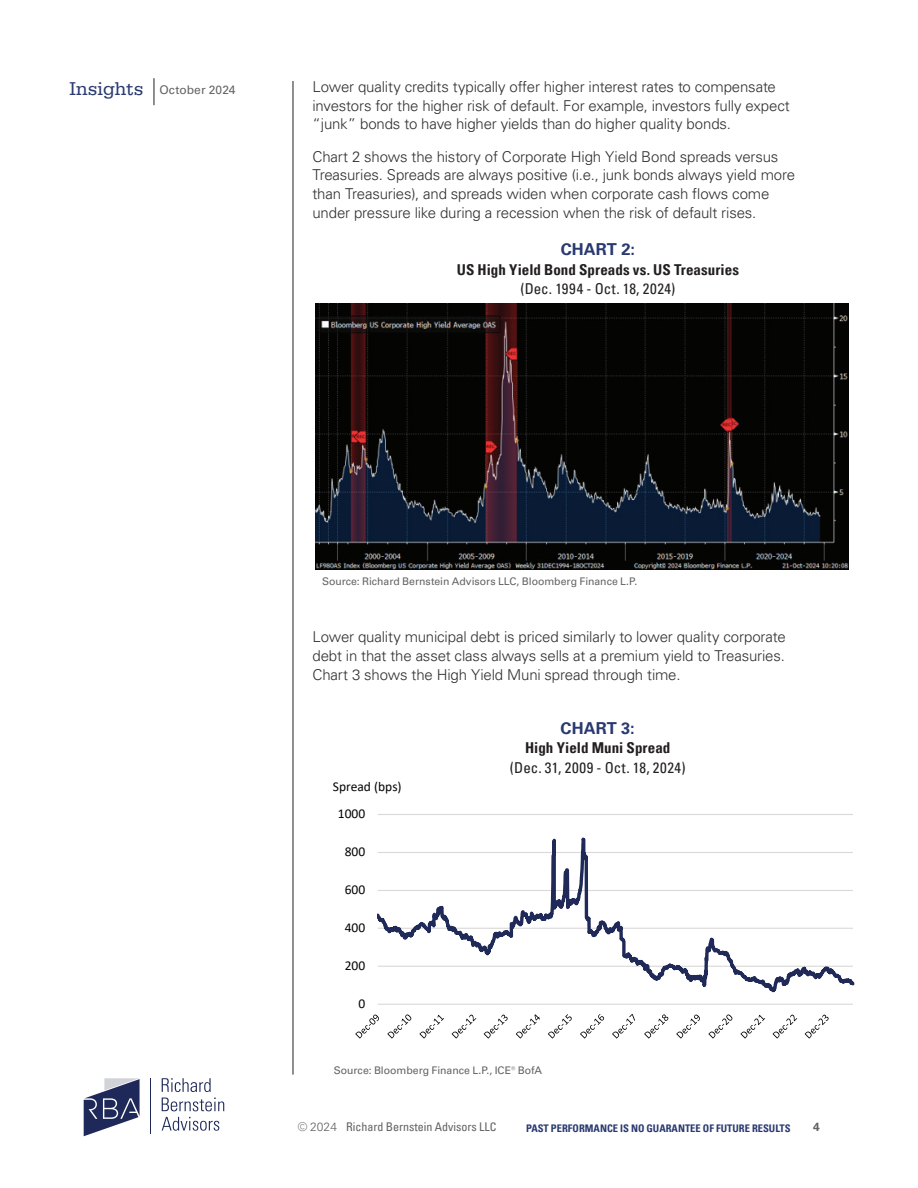
<style>
.page{position:relative;width:918px;height:1188px;background:#fff}
.page>*{position:absolute;margin:0;border:0;box-sizing:border-box;transform-origin:0 0}
.t1{font:700 16.5px "Univers LT Pro 65";letter-spacing:.005em;color:#2a3a70}
.t2{font:300 15px/18.8px "Univers LT Pro 45";letter-spacing:-.01em;color:#312f30}
.t3{font:700 condensed 15px "Univers LT Pro";letter-spacing:.005em;color:#231f20}
.t4{font:condensed 15px "Univers LT Pro";letter-spacing:.02em;color:#231f20}
.t5{font:13.5px "Calibri";color:#040503}
.t6{font:condensed 12px "Univers LT Pro";color:#636366}
.t7{font:12px "Univers LT Pro 55 Roman";letter-spacing:.005em;color:#636366}
.t8{font:700 12px "Univers LT Pro 65";color:#636366}
.t9{font:10.5px "Univers LT Pro 55 Roman";color:#636366}
.t10{font:700 condensed 10.5px "Univers LT Pro";color:#2a3a70}
.s1{font-family:"Serifa Std";font-size:19.5px;color:#2a3a70}
.s2{font-family:"Univers LT Pro 45";font-weight:300;font-stretch:normal}
</style>
<div class="page">
<hr style="left:293px;top:81px;width:1px;height:994px;background:#231f20">
<svg style="left:154px;top:78px;width:1px;height:27px"></svg>
<svg style="left:84px;top:1078px;width:56px;height:58px"></svg>
<hr style="left:151px;top:1078px;width:1px;height:55px;background:#1e2959">
<svg style="left:162px;top:1117px;width:57px;height:14px"></svg>
<svg style="left:162px;top:1078px;width:49px;height:14px"></svg>
<svg style="left:162px;top:1098px;width:62px;height:13px"></svg>
<svg style="left:378px;top:814px;width:476px;height:191px"></svg>
<svg style="left:355px;top:1015px;width:24px;height:24px"></svg>
<svg style="left:387px;top:1014px;width:24px;height:25px"></svg>
<svg style="left:419px;top:1015px;width:25px;height:24px"></svg>
<svg style="left:452px;top:1015px;width:24px;height:24px"></svg>
<svg style="left:484px;top:1015px;width:24px;height:24px"></svg>
<svg style="left:516px;top:1014px;width:24px;height:25px"></svg>
<svg style="left:548px;top:1014px;width:24px;height:25px"></svg>
<svg style="left:580px;top:1014px;width:24px;height:25px"></svg>
<svg style="left:612px;top:1014px;width:23px;height:25px"></svg>
<svg style="left:644px;top:1014px;width:24px;height:25px"></svg>
<svg style="left:676px;top:1015px;width:24px;height:24px"></svg>
<svg style="left:708px;top:1014px;width:24px;height:25px"></svg>
<svg style="left:741px;top:1015px;width:24px;height:24px"></svg>
<svg style="left:773px;top:1015px;width:24px;height:24px"></svg>
<svg style="left:805px;top:1015px;width:24px;height:24px"></svg>
<img style="left:316px;top:303px;width:532px;height:266px">
<p class="t7" style="left:70px;top:82px;width:168px"><span class="s1">Insights</span> October 2024</p>
<p class="t2" style="left:312px;top:77px;width:479px">Lower quality credits typically offer higher interest rates to compensate investors for the higher risk of default. For example, investors fully expect “junk” bonds to have higher yields than do higher quality bonds.</p>
<p class="t2" style="left:312px;top:147px;width:484px">Chart 2 shows the history of Corporate High Yield Bond spreads versus Treasuries. Spreads are always positive (i.e., junk bonds always yield more than Treasuries), and spreads widen when corporate cash flows come under pressure like during a recession when the risk of default rises.</p>
<p class="t1" style="left:561px;top:238px;width:76px">CHART 2:</p>
<p class="t3" style="left:457px;top:260px;width:284px">US High Yield Bond Spreads vs. US Treasuries</p>
<p class="t4" style="left:520px;top:279px;width:157px">(Dec. 1994 - Oct. 18, 2024)</p>
<p class="t9" style="left:322px;top:574px;width:317px">Source: Richard Bernstein Advisors LLC, Bloomberg Finance L.P.</p>
<p class="t2" style="left:312px;top:627px;width:475px;text-align:justify">Lower quality municipal debt is priced similarly to lower quality corporate debt in that the asset class always sells at a premium yield to Treasuries.<br>Chart 3 shows the High Yield Muni spread through time.</p>
<p class="t5" style="left:333px;top:777px;width:70px">Spread (bps)</p>
<p class="t5" style="left:338px;top:804px;width:29px">1000</p>
<p class="t5" style="left:345px;top:842px;width:22px">800</p>
<p class="t5" style="left:345px;top:880px;width:22px">600</p>
<p class="t5" style="left:345px;top:918px;width:22px">400</p>
<p class="t5" style="left:345px;top:956px;width:22px">200</p>
<p class="t5" style="left:358px;top:994px;width:8px">0</p>
<p class="t1" style="left:561px;top:716px;width:76px">CHART 3:</p>
<p class="t3" style="left:525px;top:739px;width:147px">High Yield Muni Spread</p>
<p class="t4" style="left:510px;top:758px;width:177px">(Dec. 31, 2009 - Oct. 18, 2024)</p>
<p class="t9" style="left:334px;top:1063px;width:210px">Source: Bloomberg Finance L.P., ICE® BofA</p>
<p class="t6" style="left:298px;top:1119px;width:200px"><span class="s2">© 2024</span> Richard Bernstein Advisors LLC</p>
<p class="t10" style="left:526px;top:1122px;width:266px">PAST PERFORMANCE IS NO GUARANTEE OF FUTURE RESULTS</p>
<p class="t8" style="left:813px;top:1118px;width:8px">4</p>
</div>
